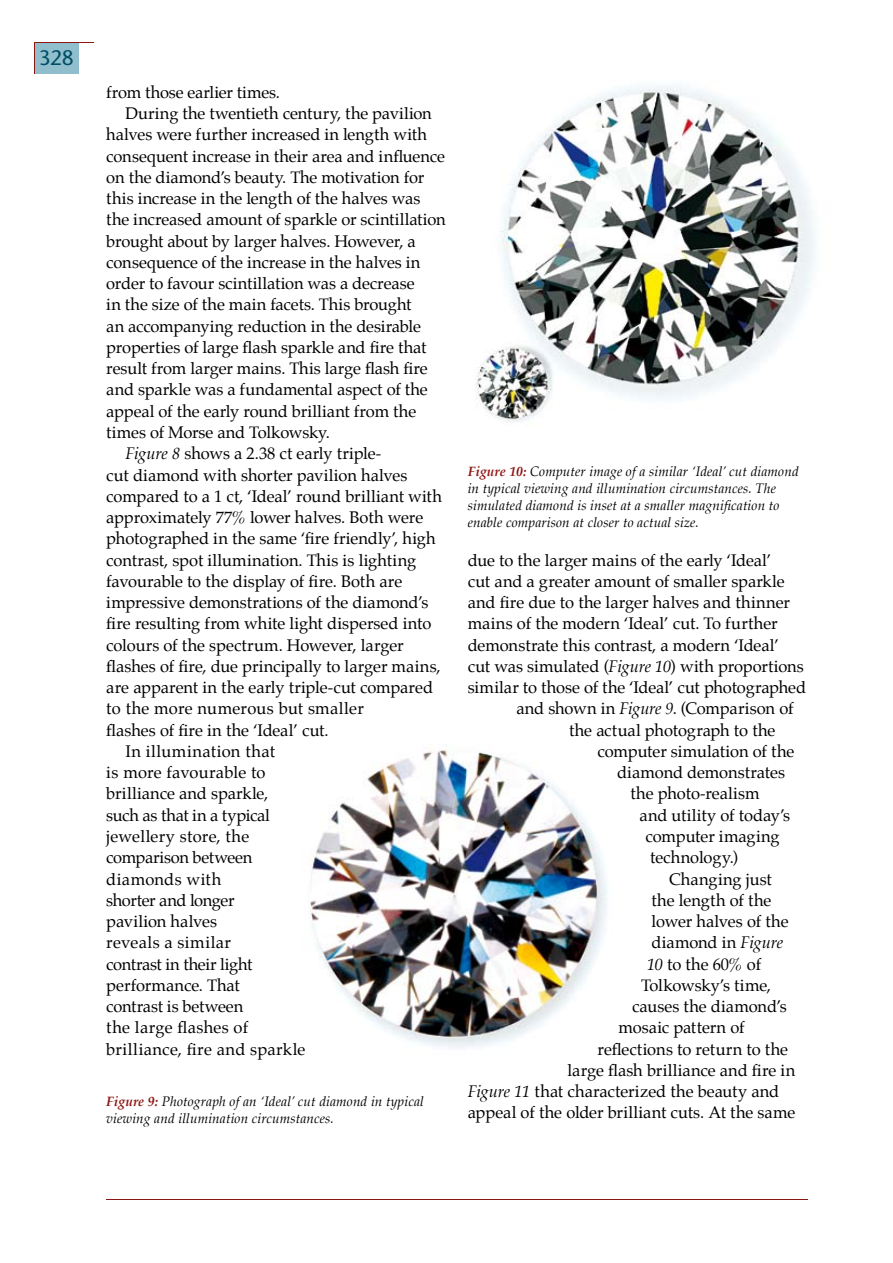
<style>
.page{position:relative;width:893px;height:1263px;background:#fff}
.page>*{position:absolute;margin:0;border:0;box-sizing:border-box;transform-origin:0 0}
.t1{font:21px "Stone Sans";color:#004f66}
.t2{font:16.5px "Palatino";letter-spacing:-.005em;color:#000}
.t3{font:16.5px "Palatino";letter-spacing:.015em;color:#000}
.t4{font:16.5px "Palatino";letter-spacing:.02em;color:#000}
.t5{font:16.5px "Palatino";letter-spacing:.03em;color:#000}
.t6{font:16.5px "Palatino";letter-spacing:-.03em;color:#000}
.t7{font:16.5px "Palatino";letter-spacing:.025em;color:#000}
.t8{font:italic 13.5px/17px "Palatino";letter-spacing:.01em;color:#000}
.s1{font-style:italic}
.s2{font-weight:700;color:#8b1713}
</style>
<div class="page">
<div style="left:34px;top:43px;width:45px;height:31px;background:#91becc"></div>
<hr style="left:34px;top:43px;width:60px;height:1px;background:#8b1713">
<hr style="left:34px;top:43px;width:1px;height:31px;background:#8b1713">
<hr style="left:106px;top:1199px;width:702px;height:1px;background:#8b1713">
<img style="left:476px;top:86px;width:339px;height:336px">
<img style="left:310px;top:750px;width:297px;height:298px">
<p class="t1" style="left:39px;top:45px;width:37px">328</p>
<p class="t2" style="left:106px;top:81px;width:175px">from those earlier times.</p>
<p class="t2" style="left:125px;top:103px;width:308px">During the twentieth century, the pavilion</p>
<p class="t2" style="left:106px;top:124px;width:322px">halves were further increased in length with</p>
<p class="t2" style="left:106px;top:145px;width:340px">consequent increase in their area and influence</p>
<p class="t2" style="left:106px;top:166px;width:319px">on the diamond’s beauty. The motivation for</p>
<p class="t2" style="left:106px;top:188px;width:316px">this increase in the length of the halves was</p>
<p class="t2" style="left:106px;top:209px;width:341px">the increased amount of sparkle or scintillation</p>
<p class="t2" style="left:106px;top:230px;width:311px">brought about by larger halves. However, a</p>
<p class="t2" style="left:106px;top:251px;width:316px">consequence of the increase in the halves in</p>
<p class="t2" style="left:106px;top:273px;width:310px">order to favour scintillation was a decrease</p>
<p class="t2" style="left:106px;top:294px;width:307px">in the size of the main facets. This brought</p>
<p class="t2" style="left:106px;top:315px;width:316px">an accompanying reduction in the desirable</p>
<p class="t2" style="left:106px;top:336px;width:322px">properties of large flash sparkle and fire that</p>
<p class="t2" style="left:106px;top:358px;width:323px">result from larger mains. This large flash fire</p>
<p class="t2" style="left:106px;top:379px;width:323px">and sparkle was a fundamental aspect of the</p>
<p class="t2" style="left:106px;top:400px;width:311px">appeal of the early round brilliant from the</p>
<p class="t2" style="left:106px;top:422px;width:225px">times of Morse and Tolkowsky.</p>
<p class="t2" style="left:125px;top:443px;width:257px"><span class="s1">Figure 8</span> shows a 2.38 ct early triple-</p>
<p class="t2" style="left:106px;top:464px;width:303px">cut diamond with shorter pavilion halves</p>
<p class="t2" style="left:106px;top:485px;width:337px">compared to a 1 ct, ‘Ideal’ round brilliant with</p>
<p class="t2" style="left:106px;top:507px;width:319px">approximately 77% lower halves. Both were</p>
<p class="t2" style="left:106px;top:528px;width:331px">photographed in the same ‘fire friendly’, high</p>
<p class="t2" style="left:106px;top:549px;width:311px">contrast, spot illumination. This is lighting</p>
<p class="t2" style="left:106px;top:570px;width:297px">favourable to the display of fire. Both are</p>
<p class="t2" style="left:106px;top:592px;width:324px">impressive demonstrations of the diamond’s</p>
<p class="t2" style="left:106px;top:613px;width:327px">fire resulting from white light dispersed into</p>
<p class="t2" style="left:106px;top:634px;width:299px">colours of the spectrum. However, larger</p>
<p class="t2" style="left:106px;top:655px;width:336px">flashes of fire, due principally to larger mains,</p>
<p class="t2" style="left:106px;top:677px;width:328px">are apparent in the early triple-cut compared</p>
<p class="t3" style="left:106px;top:698px;width:259px">to the more numerous but smaller</p>
<p class="t2" style="left:106px;top:719px;width:224px">flashes of fire in the ‘Ideal’ cut.</p>
<p class="t5" style="left:125px;top:740px;width:151px">In illumination that</p>
<p class="t2" style="left:106px;top:762px;width:161px">is more favourable to</p>
<p class="t2" style="left:106px;top:783px;width:163px">brilliance and sparkle,</p>
<p class="t2" style="left:106px;top:804px;width:165px">such as that in a typical</p>
<p class="t3" style="left:106px;top:825px;width:144px">jewellery store, the</p>
<p class="t2" style="left:106px;top:847px;width:147px">comparison between</p>
<p class="t4" style="left:106px;top:868px;width:117px">diamonds with</p>
<p class="t6" style="left:106px;top:889px;width:130px">shorter and longer</p>
<p class="t2" style="left:106px;top:910px;width:112px">pavilion halves</p>
<p class="t7" style="left:106px;top:932px;width:126px">reveals a similar</p>
<p class="t2" style="left:106px;top:953px;width:148px">contrast in their light</p>
<p class="t2" style="left:106px;top:974px;width:135px">performance. That</p>
<p class="t2" style="left:106px;top:996px;width:139px">contrast is between</p>
<p class="t3" style="left:106px;top:1017px;width:143px">the large flashes of</p>
<p class="t4" style="left:106px;top:1038px;width:201px">brilliance, fire and sparkle</p>
<p class="t8" style="left:106px;top:1094px;width:319px"><span class="s2">Figure 9:</span> Photograph of an ‘Ideal’ cut diamond in typical viewing and illumination circumstances.</p>
<p class="t8" style="left:468px;top:465px;width:332px"><span class="s2">Figure 10:</span> Computer image of a similar ‘Ideal’ cut diamond in typical viewing and illumination circumstances. The simulated diamond is inset at a smaller magnification to enable comparison at closer to actual size.</p>
<p class="t2" style="left:468px;top:549px;width:305px">due to the larger mains of the early ‘Ideal’</p>
<p class="t2" style="left:468px;top:570px;width:318px">cut and a greater amount of smaller sparkle</p>
<p class="t2" style="left:468px;top:592px;width:324px">and fire due to the larger halves and thinner</p>
<p class="t2" style="left:468px;top:613px;width:311px">mains of the modern ‘Ideal’ cut. To further</p>
<p class="t2" style="left:468px;top:634px;width:313px">demonstrate this contrast, a modern ‘Ideal’</p>
<p class="t2" style="left:468px;top:655px;width:338px">cut was simulated (<span class="s1">Figure 10</span>) with proportions</p>
<p class="t2" style="left:468px;top:677px;width:340px">similar to those of the ‘Ideal’ cut photographed</p>
<p class="t2" style="left:516px;top:698px;width:279px">and shown in <span class="s1">Figure 9</span>. (Comparison of</p>
<p class="t2" style="left:569px;top:719px;width:208px">the actual photograph to the</p>
<p class="t2" style="left:597px;top:740px;width:198px">computer simulation of the</p>
<p class="t2" style="left:617px;top:762px;width:170px">diamond demonstrates</p>
<p class="t2" style="left:630px;top:783px;width:131px">the photo-realism</p>
<p class="t2" style="left:639px;top:804px;width:152px">and utility of today’s</p>
<p class="t2" style="left:645px;top:825px;width:136px">computer imaging</p>
<p class="t2" style="left:650px;top:847px;width:90px">technology.)</p>
<p class="t2" style="left:669px;top:868px;width:104px">Changing just</p>
<p class="t2" style="left:651px;top:889px;width:121px">the length of the</p>
<p class="t2" style="left:651px;top:910px;width:139px">lower halves of the</p>
<p class="t2" style="left:651px;top:932px;width:133px">diamond in <span class="s1">Figure</span></p>
<p class="t2" style="left:647px;top:953px;width:116px"><span class="s1">10</span> to the 60% of</p>
<p class="t2" style="left:641px;top:974px;width:132px">Tolkowsky’s time,</p>
<p class="t2" style="left:632px;top:996px;width:156px">causes the diamond’s</p>
<p class="t2" style="left:618px;top:1017px;width:128px">mosaic pattern of</p>
<p class="t2" style="left:597px;top:1038px;width:192px">reflections to return to the</p>
<p class="t2" style="left:567px;top:1059px;width:229px">large flash brilliance and fire in</p>
<p class="t2" style="left:468px;top:1081px;width:313px"><span class="s1">Figure 11</span> that characterized the beauty and</p>
<p class="t2" style="left:468px;top:1102px;width:329px">appeal of the older brilliant cuts. At the same</p>
</div>
